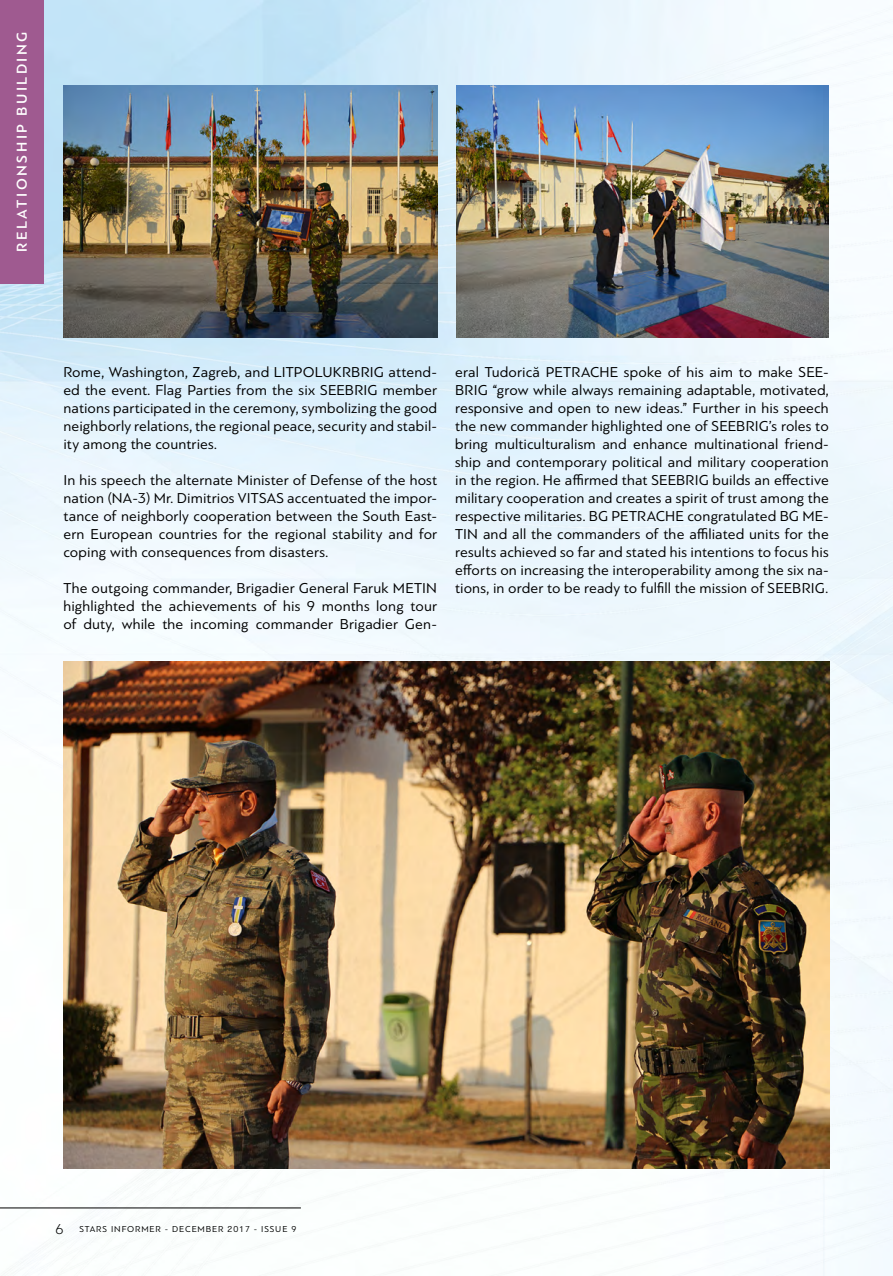
<style>
.page{position:relative;width:893px;height:1276px;background:#fff}
.page>*{position:absolute;margin:0;border:0;box-sizing:border-box;transform-origin:0 0}
.t1{font:15px/18px "PF Bague Sans Pro";letter-spacing:.01em;color:#000;text-align:justify}
.t2{font:500 15px "PF Bague Sans Pro";letter-spacing:.165em;color:#fff}
.t3{font:9px "PF Bague Sans Pro";letter-spacing:.1em;color:#000}
.s1{font-weight:300;font-size:15px}
</style>
<div class="page">
<img style="left:0;top:0;width:893px;height:1276px">
<div style="left:0;top:0;width:43px;height:284px;background:#9f5a90"></div>
<hr style="left:0;top:1207px;width:301px;height:1px;background:#000">
<img style="left:64px;top:662px;width:765px;height:506px">
<img style="left:63px;top:85px;width:374px;height:252px">
<img style="left:457px;top:85px;width:372px;height:252px">
<p class="t2" style="left:13px;top:252px;width:222px;rotate:-90deg">RELATIONSHIP BUILDING</p>
<p class="t1" style="left:63px;top:363px;width:375px">Rome, Washington, Zagreb, and LITPOLUKRBRIG attend&shy;ed the event. Flag Parties from the six SEEBRIG member nations participated in the ceremony, symbolizing the good neighborly relations, the regional peace, security and stabil&shy;ity among the countries.</p>
<p class="t1" style="left:63px;top:471px;width:375px">In his speech the alternate Minister of Defense of the host nation (NA-3) Mr. Dimitrios VITSAS accentuated the impor&shy;tance of neighborly cooperation between the South East&shy;ern European countries for the regional stability and for coping with consequences from disasters.</p>
<p class="t1" style="left:63px;top:579px;width:375px">The outgoing commander, Brigadier General Faruk METIN highlighted the achievements of his 9 months long tour of duty, while the incoming commander Brigadier Gen-</p>
<p class="t1" style="left:455px;top:363px;width:375px">eral Tudorică PETRACHE spoke of his aim to make SEE-BRIG “grow while always remaining adaptable, motivated, responsive and open to new ideas.” Further in his speech the new commander highlighted one of SEEBRIG’s roles to bring multiculturalism and enhance multinational friend&shy;ship and contemporary political and military cooperation in the region. He affirmed that SEEBRIG builds an effective military cooperation and creates a spirit of trust among the respective militaries. BG PETRACHE congratulated BG ME-TIN and all the commanders of the affiliated units for the results achieved so far and stated his intentions to focus his efforts on increasing the interoperability among the six na&shy;tions, in order to be ready to fulfill the mission of SEEBRIG.</p>
<p class="t3" style="left:55px;top:1223px;width:242px"><span class="s1">6</span> STARS INFORMER - DECEMBER 2017 - ISSUE 9</p>
</div>
